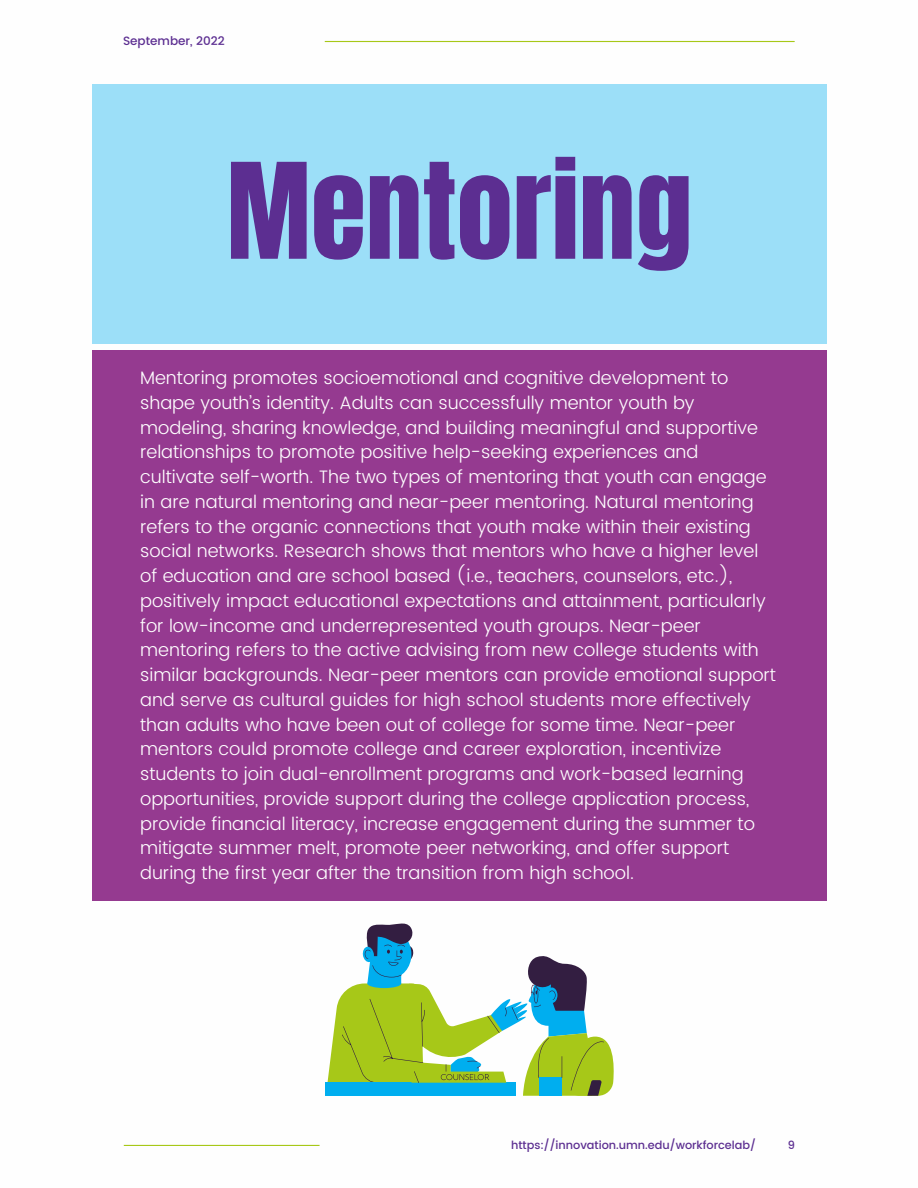
<style>
.page{position:relative;width:918px;height:1188px;background:#fff}
.page>*{position:absolute;margin:0;border:0;box-sizing:border-box;transform-origin:0 0}
.t1{font:112.95px "Anton";color:#5c2e91}
.t2{font:300 18px/24.8px "Poppins";color:#fff}
.t3{font:500 12px "Poppins";color:#5c2e91}
.t4{font:500 11.25px "Poppins";color:#5c2e91}
</style>
<div class="page">
<div style="left:92px;top:84px;width:734px;height:260px;background:#9cdff8"></div>
<div style="left:92px;top:351px;width:734px;height:550px;background:#953a90"></div>
<hr style="left:124px;top:1145px;width:196px;height:1px;background:#a7c818">
<hr style="left:325px;top:41px;width:469px;height:1px;background:#a7c818">
<svg style="left:328px;top:923px;width:286px;height:173px"></svg>
<p class="t3" style="left:123px;top:34px;width:103px">September, 2022</p>
<h1 class="t1" style="left:227px;top:130px;width:467px">Mentoring</h1>
<p class="t2" style="left:140px;top:365px;width:637px">Mentoring promotes socioemotional and cognitive development to shape youth’s identity. Adults can successfully mentor youth by modeling, sharing knowledge, and building meaningful and supportive relationships to promote positive help-seeking experiences and cultivate self-worth. The two types of mentoring that youth can engage in are natural mentoring and near-peer mentoring. Natural mentoring refers to the organic connections that youth make within their existing social networks. Research shows that mentors who have a higher level of education and are school based (i.e., teachers, counselors, etc.), positively impact educational expectations and attainment, particularly for low-income and underrepresented youth groups. Near-peer mentoring refers to the active advising from new college students with similar backgrounds. Near-peer mentors can provide emotional support and serve as cultural guides for high school students more effectively than adults who have been out of college for some time. Near-peer mentors could promote college and career exploration, incentivize students to join dual-enrollment programs and work-based learning opportunities, provide support during the college application process, provide financial literacy, increase engagement during the summer to mitigate summer melt, promote peer networking, and offer support during the first year after the transition from high school.</p>
<p class="t4" style="left:511px;top:1138px;width:246px">https://innovation.umn.edu/workforcelab/</p>
<p class="t4" style="left:788px;top:1138px;width:9px">9</p>
</div>
